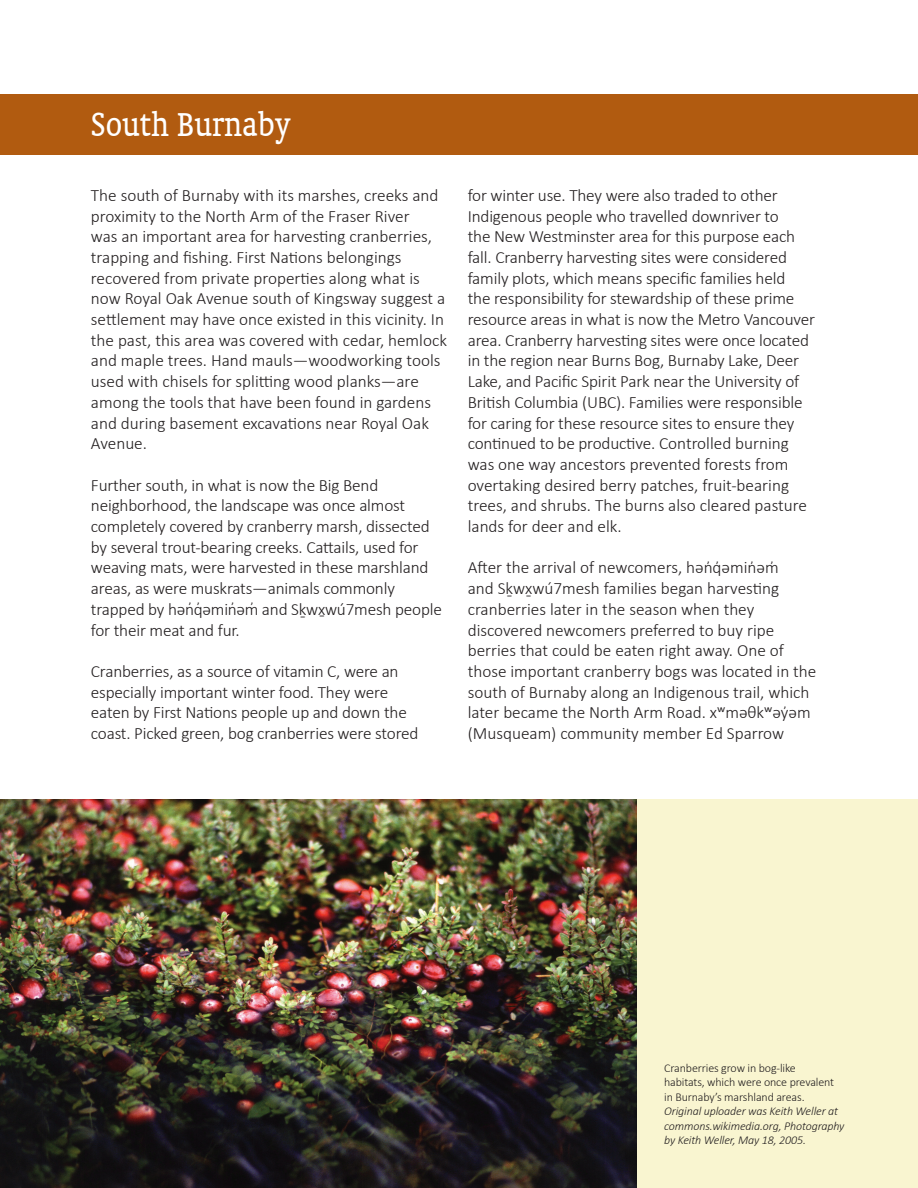
<style>
.page{position:relative;width:918px;height:1188px;background:#fff}
.page>*{position:absolute;margin:0;border:0;box-sizing:border-box;transform-origin:0 0}
.t1{font:37.5px "Oranda BT";color:#fff;scale:.9 1}
.t2{font:300 17.25px/20.7px "Calibri";letter-spacing:-.01em;color:#231f20}
.t3{font:italic 300 12px/14.4px "Calibri";letter-spacing:-.01em;color:#231f20}
.t4{font:300 12px/14.4px "Calibri";letter-spacing:-.01em;color:#231f20}
</style>
<div class="page">
<div style="left:0;top:94px;width:918px;height:61px;background:#b15b10"></div>
<div style="left:637px;top:799px;width:281px;height:389px;background:#f9f5d0"></div>
<img style="left:0;top:799px;width:637px;height:389px">
<h1 class="t1" style="left:91px;top:103px;width:223px">South Burnaby</h1>
<p class="t2" style="left:91px;top:185px;width:358px">The south of Burnaby with its marshes, creeks and proximity to the North Arm of the Fraser River<br>was an important area for harvesting cranberries, trapping and fishing. First Nations belongings recovered from private properties along what is now Royal Oak Avenue south of Kingsway suggest a settlement may have once existed in this vicinity. In the past, this area was covered with cedar, hemlock and maple trees. Hand mauls—woodworking tools used with chisels for splitting wood planks—are among the tools that have been found in gardens and during basement excavations near Royal Oak Avenue.</p>
<p class="t2" style="left:91px;top:474px;width:353px">Further south, in what is now the Big Bend neighborhood, the landscape was once almost completely covered by cranberry marsh, dissected by several trout-bearing creeks. Cattails, used for weaving mats, were harvested in these marshland areas, as were muskrats—animals commonly trapped by hən̓q̓əmin̓əm̓ and Sḵwxwú7mesh people</p>
<p class="t2" style="left:326px;top:598px;width:8px">̱</p>
<p class="t2" style="left:91px;top:619px;width:150px">for their meat and fur.</p>
<p class="t2" style="left:91px;top:661px;width:329px">Cranberries, as a source of vitamin C, were an especially important winter food. They were eaten by First Nations people up and down the coast. Picked green, bog cranberries were stored</p>
<p class="t2" style="left:468px;top:185px;width:349px">for winter use. They were also traded to other Indigenous people who travelled downriver to<br>the New Westminster area for this purpose each fall. Cranberry harvesting sites were considered family plots, which means specific families held<br>the responsibility for stewardship of these prime resource areas in what is now the Metro Vancouver area. Cranberry harvesting sites were once located in the region near Burns Bog, Burnaby Lake, Deer Lake, and Pacific Spirit Park near the University of British Columbia (UBC). Families were responsible for caring for these resource sites to ensure they continued to be productive. Controlled burning was one way ancestors prevented forests from overtaking desired berry patches, fruit-bearing trees, and shrubs. The burns also cleared pasture lands for deer and elk.</p>
<p class="t2" style="left:468px;top:557px;width:314px">After the arrival of newcomers, hən̓q̓əmin̓əm̓ and Sḵwxwú7mesh families began harvesting</p>
<p class="t2" style="left:468px;top:578px;width:350px;text-indent:66px">̱<br>cranberries later in the season when they discovered newcomers preferred to buy ripe berries that could be eaten right away. One of those important cranberry bogs was located in the south of Burnaby along an Indigenous trail, which later became the North Arm Road. xʷməθkʷəyəm</p>
<p class="t2" style="left:789px;top:702px;width:6px">̓</p>
<p class="t2" style="left:468px;top:723px;width:318px">(Musqueam) community member Ed Sparrow</p>
<p class="t4" style="left:664px;top:1061px;width:172px">Cranberries grow in bog-like habitats, which were once prevalent in Burnaby’s marshland areas.</p>
<p class="t3" style="left:664px;top:1104px;width:182px">Original uploader was Keith Weller at commons.wikimedia.org, Photography by Keith Weller, May 18, 2005.</p>
</div>
